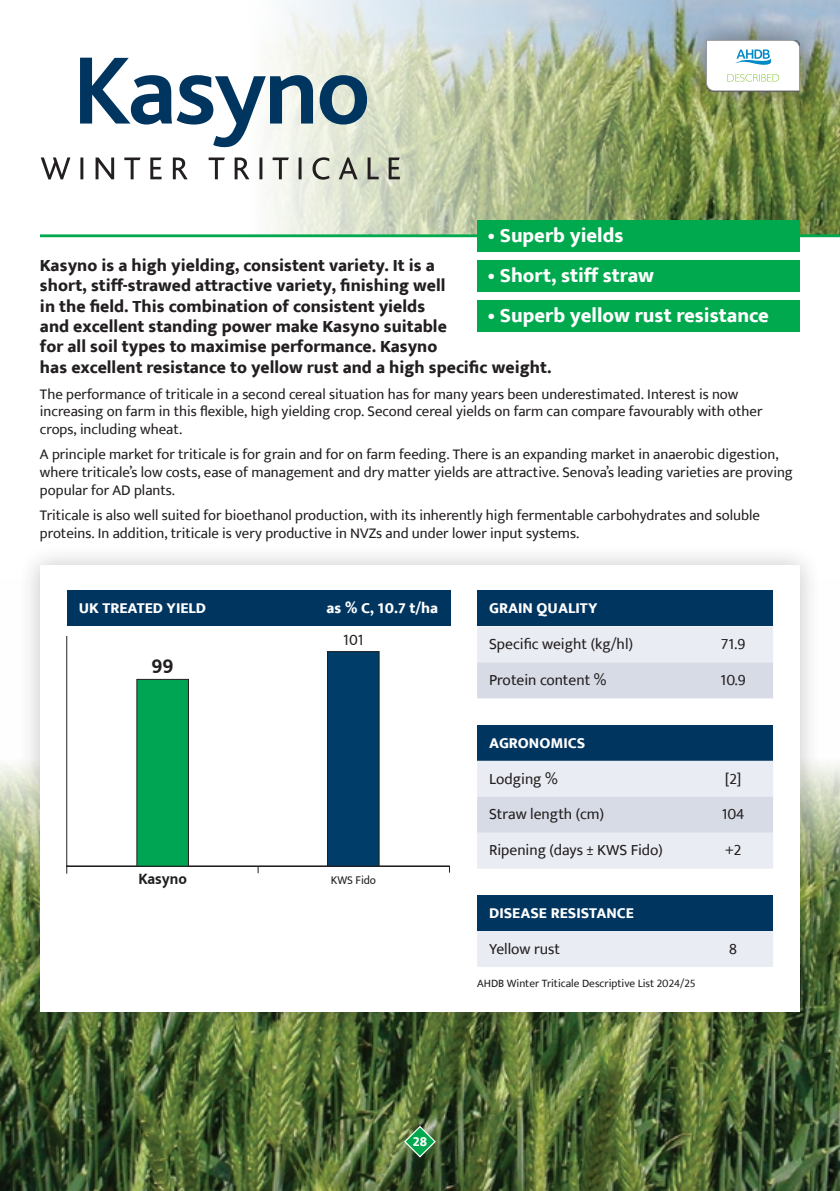
<style>
.page{position:relative;width:840px;height:1191px;background:#fff}
.page>*{position:absolute;margin:0;border:0;box-sizing:border-box;transform-origin:0 0}
.t1{font:700 21.6px "Ek Mukta";color:#231f20;scale:.94 1}
.t2{font:800 20.6px "Ek Mukta";color:#fff}
.t3{font:800 20.4px "Ek Mukta";color:#fff}
.t4{font:800 17.6px/20.4px "Ek Mukta";color:#231f20}
.t5{font:700 16.2px "Ek Mukta";color:#231f20;scale:.94 1}
.t6{font:16.2px "Ek Mukta";color:#231f20;scale:.94 1}
.t7{font:15.6px "Ek Mukta";color:#231f20}
.t8{font:800 15.6px "Ek Mukta";color:#fff}
.t9{font:14.8px/17.6px "Ek Mukta";color:#231f20}
.t10{font:800 14px "Ek Mukta";color:#fff}
.t11{font:12.2px "Ek Mukta";color:#231f20;scale:.94 1}
.t12{font:11.2px "Ek Mukta";color:#231f20}
</style>
<div class="page">
<img style="left:0;top:763px;width:839px;height:428px">
<div style="left:18px;top:543px;width:803px;height:491px;background:#231f20;opacity:.25"></div>
<div style="left:40px;top:565px;width:759px;height:446px;background:#fff"></div>
<img style="left:40px;top:0;width:787px;height:234px">
<hr style="left:40px;top:234px;width:799px;height:3px;background:#00a94d">
<div style="left:477px;top:590px;width:295px;height:36px;background:#003560"></div>
<svg style="left:477px;top:626px;width:295px;height:72px;background:#e0e3ec"></svg>
<div style="left:477px;top:725px;width:295px;height:35px;background:#003560"></div>
<svg style="left:477px;top:760px;width:295px;height:108px;background:#e1e5ed"></svg>
<div style="left:477px;top:895px;width:295px;height:36px;background:#003560"></div>
<div style="left:477px;top:931px;width:295px;height:36px;background:#e9ecf2"></div>
<svg style="left:66px;top:636px;width:383px;height:238px"></svg>
<div style="left:136px;top:679px;width:53px;height:187px;background:#00a553;border:1px solid #231f20"></div>
<div style="left:327px;top:651px;width:52px;height:215px;background:#003e69;border:1px solid #231f20"></div>
<div style="left:67px;top:590px;width:383px;height:36px;background:#003560"></div>
<div style="left:477px;top:220px;width:322px;height:32px;background:#00a94d"></div>
<div style="left:477px;top:260px;width:322px;height:32px;background:#00a94d"></div>
<div style="left:477px;top:300px;width:322px;height:32px;background:#00a94d"></div>
<svg style="left:80px;top:58px;width:287px;height:89px"></svg>
<svg style="left:41px;top:157px;width:358px;height:23px"></svg>
<svg style="left:403px;top:1125px;width:33px;height:33px"></svg>
<h3 class="t3" style="left:487px;top:223px;width:137px">• Superb yields</h3>
<h3 class="t3" style="left:487px;top:263px;width:167px">• Short, stiff straw</h3>
<h2 class="t2" style="left:487px;top:303px;width:282px">• Superb yellow rust resistance</h2>
<p class="t4" style="left:40px;top:254px;width:512px">Kasyno is a high yielding, consistent variety. It is a<br>short, stiff-strawed attractive variety, finishing well<br>in the field. This combination of consistent yields<br>and excellent standing power make Kasyno suitable<br>for all soil types to maximise performance. Kasyno<br>has excellent resistance to yellow rust and a high specific weight.</p>
<p class="t9" style="left:40px;top:384px;width:723px">The performance of triticale in a second cereal situation has for many years been underestimated. Interest is now increasing on farm in this flexible, high yielding crop. Second cereal yields on farm can compare favourably with other crops, including wheat.</p>
<p class="t9" style="left:40px;top:445px;width:754px">A principle market for triticale is for grain and for on farm feeding. There is an expanding market in anaerobic digestion, where triticale’s low costs, ease of management and dry matter yields are attractive. Senova’s leading varieties are proving popular for AD plants.</p>
<p class="t9" style="left:40px;top:506px;width:721px">Triticale is also well suited for bioethanol production, with its inherently high fermentable carbohydrates and soluble proteins. In addition, triticale is very productive in NVZs and under lower input systems.</p>
<p class="t8" style="left:79px;top:599px;width:129px">UK TREATED YIELD</p>
<p class="t8" style="left:326px;top:598px;width:113px">as % C, 10.7 t/ha</p>
<h1 class="t1" style="left:151px;top:653px;width:25px">99</h1>
<p class="t6" style="left:343px;top:633px;width:23px">101</p>
<p class="t5" style="left:138px;top:869px;width:53px">Kasyno</p>
<p class="t11" style="left:330px;top:874px;width:50px">KWS Fido</p>
<p class="t8" style="left:489px;top:599px;width:110px">GRAIN QUALITY</p>
<p class="t7" style="left:489px;top:634px;width:145px">Specific weight (kg/hl)</p>
<p class="t7" style="left:720px;top:634px;width:26px">71.9</p>
<p class="t7" style="left:489px;top:670px;width:119px">Protein content %</p>
<p class="t7" style="left:720px;top:670px;width:27px">10.9</p>
<p class="t8" style="left:489px;top:733px;width:97px">AGRONOMICS</p>
<p class="t7" style="left:489px;top:769px;width:70px">Lodging %</p>
<p class="t7" style="left:724px;top:769px;width:18px">[2]</p>
<p class="t7" style="left:489px;top:805px;width:116px">Straw length (cm)</p>
<p class="t7" style="left:721px;top:805px;width:24px">104</p>
<p class="t7" style="left:489px;top:841px;width:175px">Ripening (days ± KWS Fido)</p>
<p class="t7" style="left:724px;top:841px;width:18px">+2</p>
<p class="t8" style="left:489px;top:903px;width:146px">DISEASE RESISTANCE</p>
<p class="t7" style="left:489px;top:939px;width:72px">Yellow rust</p>
<p class="t7" style="left:728px;top:939px;width:9px">8</p>
<p class="t12" style="left:477px;top:976px;width:220px">AHDB Winter Triticale Descriptive List 2024/25</p>
<p class="t10" style="left:412px;top:1133px;width:16px">28</p>
</div>
